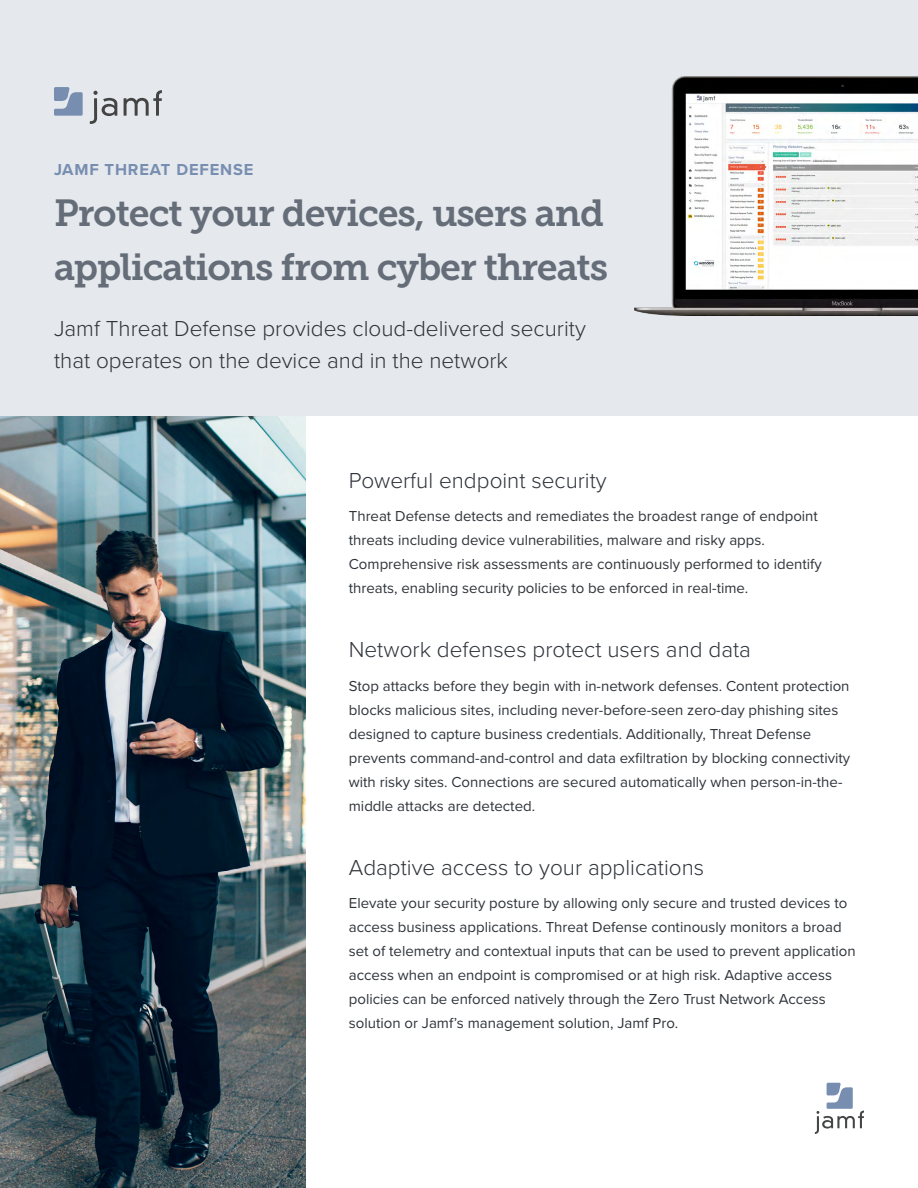
<style>
.page{position:relative;width:918px;height:1188px;background:#fff}
.page>*{position:absolute;margin:0;border:0;box-sizing:border-box;transform-origin:0 0}
.t1{font:37.5px/54px "Museo Slab 700";letter-spacing:-.03em;color:#656d78}
.t2{font:300 22.5px/31.5px "Proxima Nova";color:#2f343a}
.t3{font:700 16.5px "Proxima Nova";letter-spacing:.05em;color:#778eb1}
.t4{font:15px/24px "Proxima Nova";color:#2f343a}
</style>
<div class="page">
<img style="left:0;top:416px;width:306px;height:772px">
<div style="left:0;top:0;width:918px;height:416px;background:#e5e8ec"></div>
<img style="left:634px;top:77px;width:284px;height:239px">
<svg style="left:815px;top:1083px;width:49px;height:51px"></svg>
<svg style="left:124px;top:90px;width:38px;height:26px"></svg>
<svg style="left:90px;top:91px;width:27px;height:33px"></svg>
<svg style="left:54px;top:87px;width:29px;height:29px"></svg>
<p class="t3" style="left:54px;top:157px;width:201px">JAMF THREAT DEFENSE</p>
<h1 class="t1" style="left:54px;top:186px;width:556px">Protect your devices, users and applications from cyber threats</h1>
<h2 class="t2" style="left:54px;top:312px;width:533px">Jamf Threat Defense provides cloud-delivered security that operates on the device and in the network</h2>
<h2 class="t2" style="left:349px;top:464px;width:259px">Powerful endpoint security</h2>
<p class="t4" style="left:349px;top:504px;width:475px">Threat Defense detects and remediates the broadest range of endpoint threats including device vulnerabilities, malware and risky apps.<br>Comprehensive risk assessments are continuously performed to identify threats, enabling security policies to be enforced in real-time.</p>
<h2 class="t2" style="left:349px;top:633px;width:404px">Network defenses protect users and data</h2>
<p class="t4" style="left:349px;top:673px;width:503px">Stop attacks before they begin with in-network defenses. Content protection blocks malicious sites, including never-before-seen zero-day phishing sites designed to capture business credentials. Additionally, Threat Defense prevents command-and-control and data exfiltration by blocking connectivity with risky sites. Connections are secured automatically when person-in-the&shy;middle attacks are detected.</p>
<h2 class="t2" style="left:349px;top:851px;width:357px">Adaptive access to your applications</h2>
<p class="t4" style="left:349px;top:891px;width:508px">Elevate your security posture by allowing only secure and trusted devices to access business applications. Threat Defense continously monitors a broad set of telemetry and contextual inputs that can be used to prevent application access when an endpoint is compromised or at high risk. Adaptive access policies can be enforced natively through the Zero Trust Network Access solution or Jamf’s management solution, Jamf Pro.</p>
</div>
